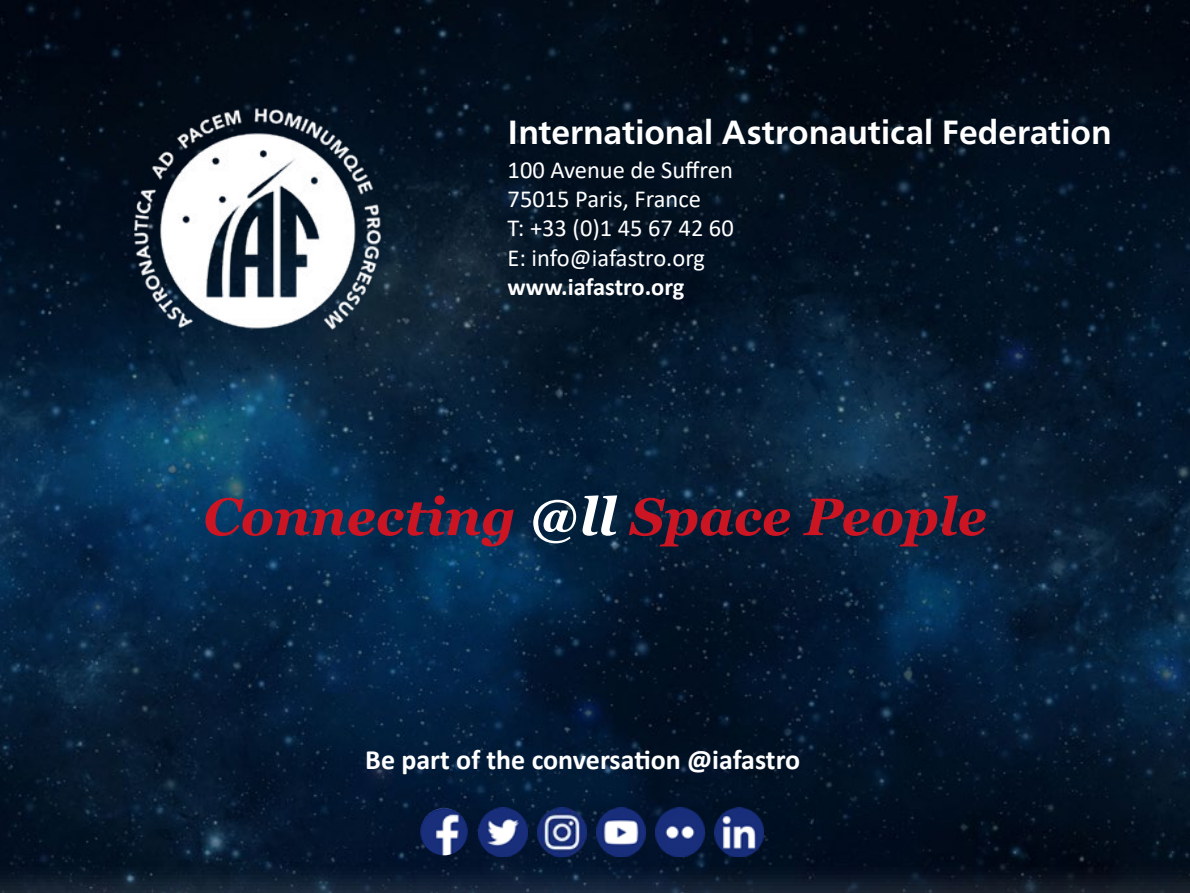
<style>
.page{position:relative;width:1190px;height:893px;background:#fff}
.page>*{position:absolute;margin:0;border:0;box-sizing:border-box;transform-origin:0 0}
.t1{font:italic 700 52.5px "Georgia";color:#cc1523}
.t2{font:700 35px "Carto Gothic Std";color:#fff}
.t3{font:700 28px "Calibri";color:#fff}
.t4{font:24.5px/29.4px "Calibri";color:#fff}
.t5{font:700 24.5px "Calibri";color:#fff}
.s1{color:#fff}
</style>
<div class="page">
<img style="left:0;top:0;width:1190px;height:892px">
<img style="left:82px;top:46px;width:351px;height:315px">
<img style="left:479px;top:807px;width:49px;height:49px">
<img style="left:538px;top:807px;width:49px;height:49px">
<img style="left:597px;top:807px;width:49px;height:49px">
<img style="left:656px;top:807px;width:49px;height:49px">
<img style="left:715px;top:807px;width:49px;height:49px">
<img style="left:420px;top:808px;width:48px;height:47px;border-radius:24px">
<h2 class="t2" style="left:508px;top:112px;width:605px">International Astronautical Federation</h2>
<p class="t4" style="left:508px;top:154px;width:228px">100 Avenue de Suffren<br>75015 Paris, France<br>T: +33 (0)1 45 67 42 60<br>E: info@iafastro.org</p>
<p class="t5" style="left:508px;top:270px;width:178px">www.iafastro.org</p>
<h1 class="t1" style="left:203px;top:483px;width:785px">Connecting <span class="s1">@ll</span> Space People</h1>
<p class="t3" style="left:365px;top:739px;width:437px">Be part of the conversation @iafastro</p>
</div>
